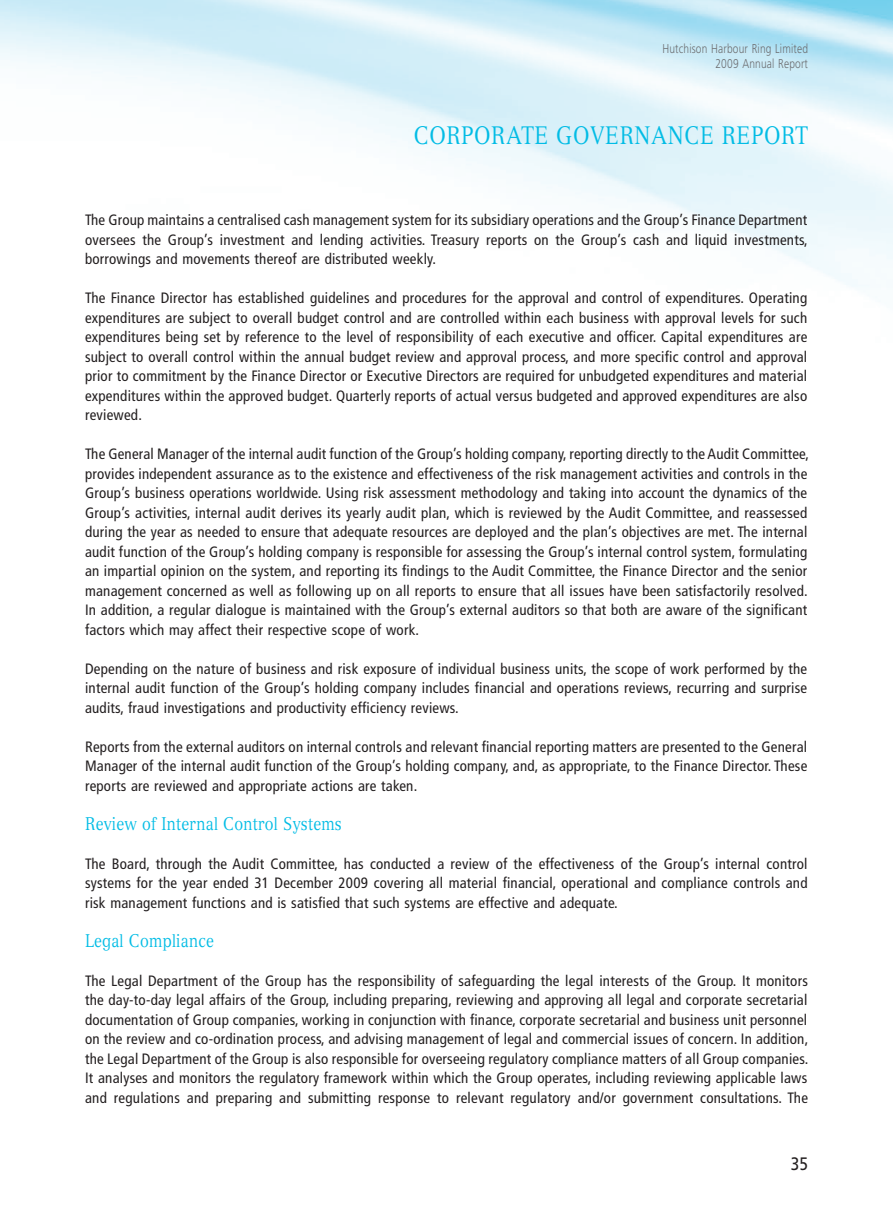
<style>
.page{position:relative;width:893px;height:1212px;background:#fff}
.page>*{position:absolute;margin:0;border:0;box-sizing:border-box;transform-origin:0 0}
.t1{font:24.75px "Versailles LT Std";letter-spacing:.025em;color:#02bce5;scale:.8 1}
.t2{font:18px "Versailles LT Std";letter-spacing:.015em;color:#02bce5;scale:.8 1}
.t3{font:18px "Frutiger LT Std";color:#231f20;scale:.85 1}
.t4{font:condensed 15px/19.5px "Frutiger LT Std";letter-spacing:.015em;color:#231f20;text-align:justify}
.t5{font:300 12.75px/15px "Frutiger LT Std";letter-spacing:.015em;color:#6c6d70;text-align:right;scale:.8 1}
</style>
<div class="page">
<p class="t5" style="left:662px;top:41px;width:183px">Hutchison Harbour Ring Limited<br>2009 Annual Report</p>
<p class="t1" style="left:414px;top:121px;width:494px">CORPORATE GOVERNANCE REPORT</p>
<p class="t4" style="left:85px;top:210px;width:724px">The Group maintains a centralised cash management system for its subsidiary operations and the Group’s Finance Department oversees the Group’s investment and lending activities. Treasury reports on the Group’s cash and liquid investments, borrowings and movements thereof are distributed weekly.</p>
<p class="t4" style="left:85px;top:288px;width:724px">The Finance Director has established guidelines and procedures for the approval and control of expenditures. Operating expenditures are subject to overall budget control and are controlled within each business with approval levels for such expenditures being set by reference to the level of responsibility of each executive and officer. Capital expenditures are subject to overall control within the annual budget review and approval process, and more specific control and approval prior to commitment by the Finance Director or Executive Directors are required for unbudgeted expenditures and material expenditures within the approved budget. Quarterly reports of actual versus budgeted and approved expenditures are also reviewed.</p>
<p class="t4" style="left:85px;top:444px;width:725px;text-align:left">The General Manager of the internal audit function of the Group’s holding company, reporting directly to the Audit Committee, provides independent assurance as to the existence and effectiveness of the risk management activities and controls in the Group’s business operations worldwide. Using risk assessment methodology and taking into account the dynamics of the Group’s activities, internal audit derives its yearly audit plan, which is reviewed by the Audit Committee, and reassessed during the year as needed to ensure that adequate resources are deployed and the plan’s objectives are met. The internal audit function of the Group’s holding company is responsible for assessing the Group’s internal control system, formulating an impartial opinion on the system, and reporting its findings to the Audit Committee, the Finance Director and the senior management concerned as well as following up on all reports to ensure that all issues have been satisfactorily resolved.<br>In addition, a regular dialogue is maintained with the Group’s external auditors so that both are aware of the significant factors which may affect their respective scope of work.</p>
<p class="t4" style="left:85px;top:659px;width:724px">Depending on the nature of business and risk exposure of individual business units, the scope of work performed by the internal audit function of the Group’s holding company includes financial and operations reviews, recurring and surprise audits, fraud investigations and productivity efficiency reviews.</p>
<p class="t4" style="left:85px;top:737px;width:724px">Reports from the external auditors on internal controls and relevant financial reporting matters are presented to the General Manager of the internal audit function of the Group’s holding company, and, as appropriate, to the Finance Director. These reports are reviewed and appropriate actions are taken.</p>
<p class="t2" style="left:85px;top:812px;width:323px">Review of Internal Control Systems</p>
<p class="t4" style="left:85px;top:854px;width:724px">The Board, through the Audit Committee, has conducted a review of the effectiveness of the Group’s internal control systems for the year ended 31 December 2009 covering all material financial, operational and compliance controls and risk management functions and is satisfied that such systems are effective and adequate.</p>
<p class="t2" style="left:85px;top:929px;width:162px">Legal Compliance</p>
<p class="t4" style="left:85px;top:971px;width:725px">The Legal Department of the Group has the responsibility of safeguarding the legal interests of the Group. It monitors the day-to-day legal affairs of the Group, including preparing, reviewing and approving all legal and corporate secretarial documentation of Group companies, working in conjunction with finance, corporate secretarial and business unit personnel on the review and co-ordination process, and advising management of legal and commercial issues of concern. In addition, the Legal Department of the Group is also responsible for overseeing regulatory compliance matters of all Group companies.<br>It analyses and monitors the regulatory framework within which the Group operates, including reviewing applicable laws and regulations and preparing and submitting response to relevant regulatory and/or government consultations. The</p>
<p class="t3" style="left:791px;top:1153px;width:22px">35</p>
</div>
